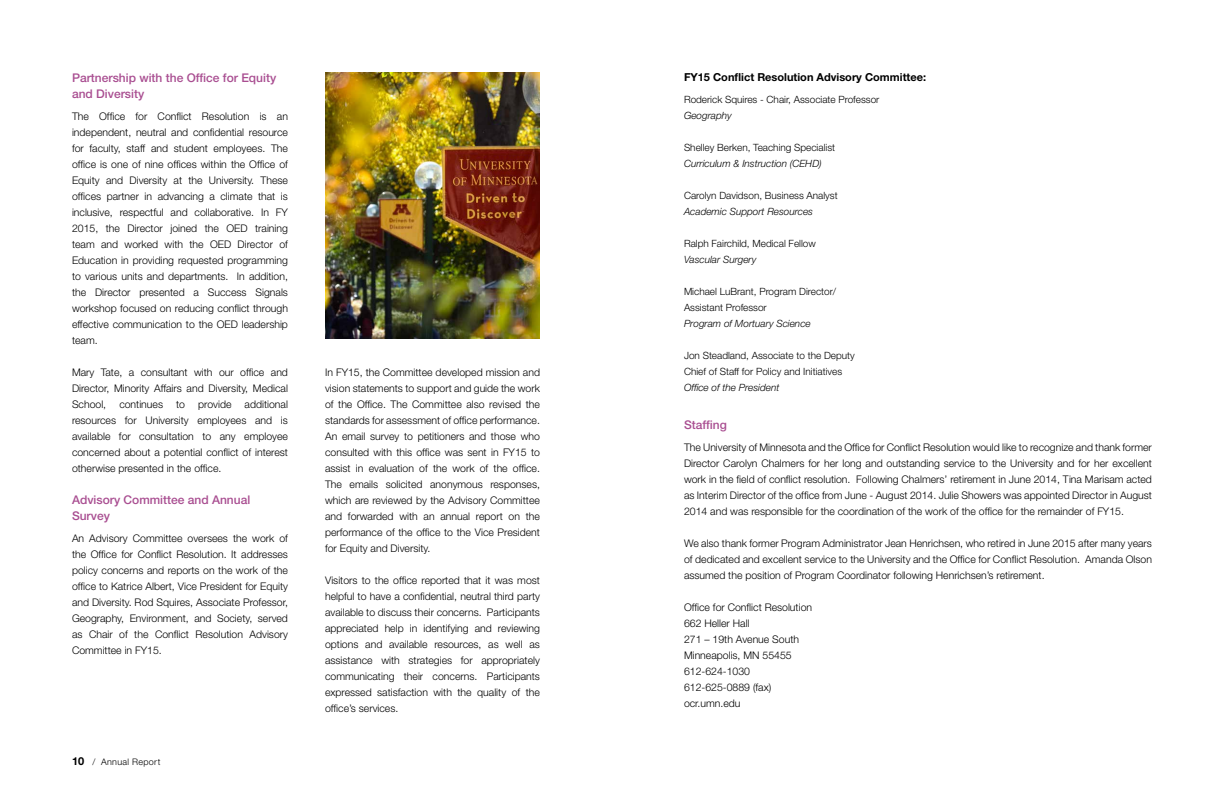
<style>
.page{position:relative;width:1224px;height:792px;background:#fff}
.page>*{position:absolute;margin:0;border:0;box-sizing:border-box;transform-origin:0 0}
.t1{font:500 12px/16px "Helvetica Neue";color:#a94e91}
.t2{font:700 11px "Helvetica Neue";color:#000}
.t3{font:300 10.5px/16px "Helvetica Neue";color:#000;text-align:justify}
.t4{font:300 10px/16px "Helvetica Neue";color:#000}
.t5{font:italic 300 10px "Helvetica Neue";color:#000}
.t6{font:300 9px "Helvetica Neue";letter-spacing:.035em;color:#000}
.s1{font-weight:700;font-size:11px}
</style>
<div class="page">
<img style="left:325px;top:73px;width:215px;height:265px">
<p class="t1" style="left:72px;top:70px;width:206px">Partnership with the Office for Equity and Diversity</p>
<p class="t3" style="left:72px;top:108px;width:218px">The Office for Conflict Resolution is an independent, neutral and confidential resource for faculty, staff and student employees. The office is one of nine offices within the Office of Equity and Diversity at the University. These offices partner in advancing a climate that is inclusive, respectful and collaborative. In FY 2015, the Director joined the OED training team and worked with the OED Director of Education in providing requested programming to various units and departments. In addition, the Director presented a Success Signals workshop focused on reducing conflict through effective communication to the OED leadership team.</p>
<p class="t3" style="left:72px;top:364px;width:218px">Mary Tate, a consultant with our office and Director, Minority Affairs and Diversity, Medical School, continues to provide additional resources for University employees and is available for consultation to any employee concerned about a potential conflict of interest otherwise presented in the office.</p>
<p class="t1" style="left:72px;top:492px;width:180px">Advisory Committee and Annual<br>Survey</p>
<p class="t3" style="left:72px;top:530px;width:218px">An Advisory Committee oversees the work of the Office for Conflict Resolution. It addresses policy concerns and reports on the work of the office to Katrice Albert, Vice President for Equity and Diversity. Rod Squires, Associate Professor, Geography, Environment, and Society, served as Chair of the Conflict Resolution Advisory Committee in FY15.</p>
<p class="t6" style="left:72px;top:756px;width:90px"><span class="s1">10</span> / Annual Report</p>
<p class="t3" style="left:325px;top:364px;width:216px">In FY15, the Committee developed mission and vision statements to support and guide the work of the Office. The Committee also revised the standards for assessment of office performance.<br>An email survey to petitioners and those who consulted with this office was sent in FY15 to assist in evaluation of the work of the office.<br>The emails solicited anonymous responses, which are reviewed by the Advisory Committee and forwarded with an annual report on the performance of the office to the Vice President for Equity and Diversity.</p>
<p class="t3" style="left:325px;top:572px;width:216px">Visitors to the office reported that it was most helpful to have a confidential, neutral third party available to discuss their concerns. Participants appreciated help in identifying and reviewing options and available resources, as well as assistance with strategies for appropriately communicating their concerns. Participants expressed satisfaction with the quality of the office’s services.</p>
<p class="t2" style="left:684px;top:71px;width:244px">FY15 Conflict Resolution Advisory Committee:</p>
<p class="t4" style="left:684px;top:92px;width:197px">Roderick Squires - Chair, Associate Professor</p>
<p class="t5" style="left:684px;top:110px;width:49px">Geography</p>
<p class="t4" style="left:684px;top:140px;width:153px">Shelley Berken, Teaching Specialist</p>
<p class="t5" style="left:684px;top:158px;width:139px">Curriculum &amp; Instruction (CEHD)</p>
<p class="t4" style="left:684px;top:188px;width:155px">Carolyn Davidson, Business Analyst</p>
<p class="t5" style="left:684px;top:206px;width:131px">Academic Support Resources</p>
<p class="t4" style="left:684px;top:236px;width:133px">Ralph Fairchild, Medical Fellow</p>
<p class="t5" style="left:684px;top:254px;width:74px">Vascular Surgery</p>
<p class="t4" style="left:684px;top:284px;width:154px">Michael LuBrant, Program Director/<br>Assistant Professor</p>
<p class="t5" style="left:684px;top:318px;width:128px">Program of Mortuary Science</p>
<p class="t4" style="left:684px;top:348px;width:172px">Jon Steadland, Associate to the Deputy<br>Chief of Staff for Policy and Initiatives</p>
<p class="t5" style="left:684px;top:382px;width:97px">Office of the President</p>
<p class="t1" style="left:684px;top:417px;width:44px">Staffing</p>
<p class="t3" style="left:684px;top:439px;width:470px">The University of Minnesota and the Office for Conflict Resolution would like to recognize and thank former Director Carolyn Chalmers for her long and outstanding service to the University and for her excellent work in the field of conflict resolution. Following Chalmers’ retirement in June 2014, Tina Marisam acted as Interim Director of the office from June - August 2014. Julie Showers was appointed Director in August 2014 and was responsible for the coordination of the work of the office for the remainder of FY15.</p>
<p class="t3" style="left:684px;top:535px;width:470px">We also thank former Program Administrator Jean Henrichsen, who retired in June 2015 after many years of dedicated and excellent service to the University and the Office for Conflict Resolution. Amanda Olson assumed the position of Program Coordinator following Henrichsen’s retirement.</p>
<p class="t3" style="left:684px;top:599px;width:130px;text-align:left">Office for Conflict Resolution<br>662 Heller Hall<br>271 – 19th Avenue South<br>Minneapolis, MN 55455<br>612-624-1030<br>612-625-0889 (fax) ocr.umn.edu</p>
</div>
